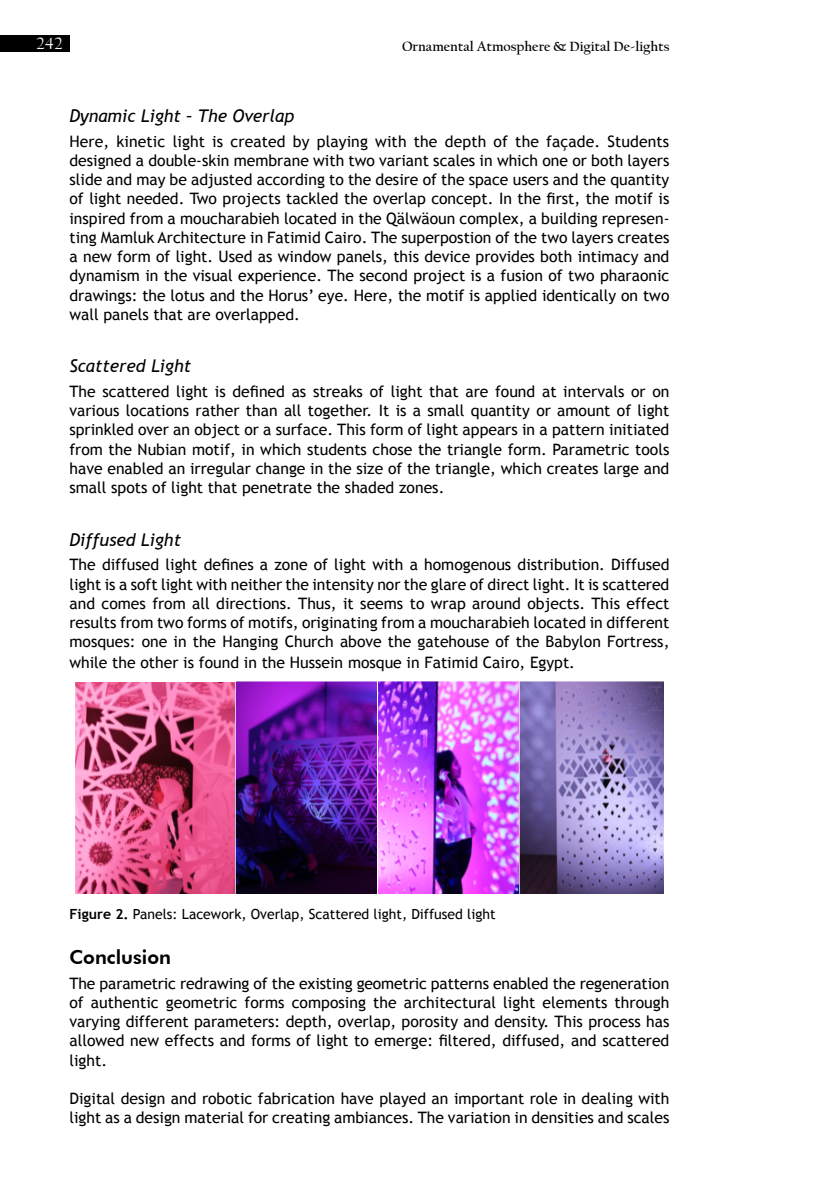
<style>
.page{position:relative;width:819px;height:1191px;background:#fff}
.page>*{position:absolute;margin:0;border:0;box-sizing:border-box;transform-origin:0 0}
.t1{font:800 19.25px "Futura BT";color:#000}
.t2{font:italic 17.5px "Trebuchet MS";color:#000}
.t3{font:17.5px "Californian FB";color:#fff}
.t4{font:15.75px/19.2px "Trebuchet MS";color:#000;text-align:justify}
.t5{font:14px "Trebuchet MS";color:#000}
.t6{font:700 14px "Californian FB";color:#000}
.s1{font-weight:700}
</style>
<div class="page">
<div style="left:0;top:35px;width:69px;height:17px;background:#000"></div>
<img style="left:76px;top:682px;width:300px;height:211px">
<img style="left:378px;top:682px;width:285px;height:211px">
<p class="t3" style="left:36px;top:33px;width:28px">242</p>
<p class="t6" style="left:402px;top:39px;width:269px">Ornamental Atmosphere &amp; Digital De-lights</p>
<p class="t2" style="left:69px;top:105px;width:226px">Dynamic Light – The Overlap</p>
<p class="t4" style="left:69px;top:132px;width:601px">Here, kinetic light is created by playing with the depth of the façade. Students designed a double-skin membrane with two variant scales in which one or both layers slide and may be adjusted according to the desire of the space users and the quantity of light needed. Two projects tackled the overlap concept. In the first, the motif is inspired from a moucharabieh located in the Qälwäoun complex, a building represen&shy;ting Mamluk Architecture in Fatimid Cairo. The superpostion of the two layers creates a new form of light. Used as window panels, this device provides both intimacy and dynamism in the visual experience. The second project is a fusion of two pharaonic drawings: the lotus and the Horus’ eye. Here, the motif is applied identically on two wall panels that are overlapped.</p>
<p class="t2" style="left:69px;top:356px;width:123px">Scattered Light</p>
<p class="t4" style="left:69px;top:382px;width:601px">The scattered light is defined as streaks of light that are found at intervals or on various locations rather than all together. It is a small quantity or amount of light sprinkled over an object or a surface. This form of light appears in a pattern initiated from the Nubian motif, in which students chose the triangle form. Parametric tools have enabled an irregular change in the size of the triangle, which creates large and small spots of light that penetrate the shaded zones.</p>
<p class="t2" style="left:69px;top:529px;width:113px">Diffused Light</p>
<p class="t4" style="left:69px;top:555px;width:601px">The diffused light defines a zone of light with a homogenous distribution. Diffused light is a soft light with neither the intensity nor the glare of direct light. It is scattered and comes from all directions. Thus, it seems to wrap around objects. This effect results from two forms of motifs, originating from a moucharabieh located in different mosques: one in the Hanging Church above the gatehouse of the Babylon Fortress,</p>
<p class="t4" style="left:69px;top:653px;width:507px">while the other is found in the Hussein mosque in Fatimid Cairo, Egypt.</p>
<p class="t5" style="left:69px;top:905px;width:427px"><span class="s1">Figure 2.</span> Panels: Lacework, Overlap, Scattered light, Diffused light</p>
<p class="t1" style="left:69px;top:945px;width:103px">Conclusion</p>
<p class="t4" style="left:69px;top:973px;width:601px">The parametric redrawing of the existing geometric patterns enabled the regeneration of authentic geometric forms composing the architectural light elements through varying different parameters: depth, overlap, porosity and density. This process has allowed new effects and forms of light to emerge: filtered, diffused, and scattered light.</p>
<p class="t4" style="left:69px;top:1089px;width:601px">Digital design and robotic fabrication have played an important role in dealing with light as a design material for creating ambiances. The variation in densities and scales</p>
</div>
